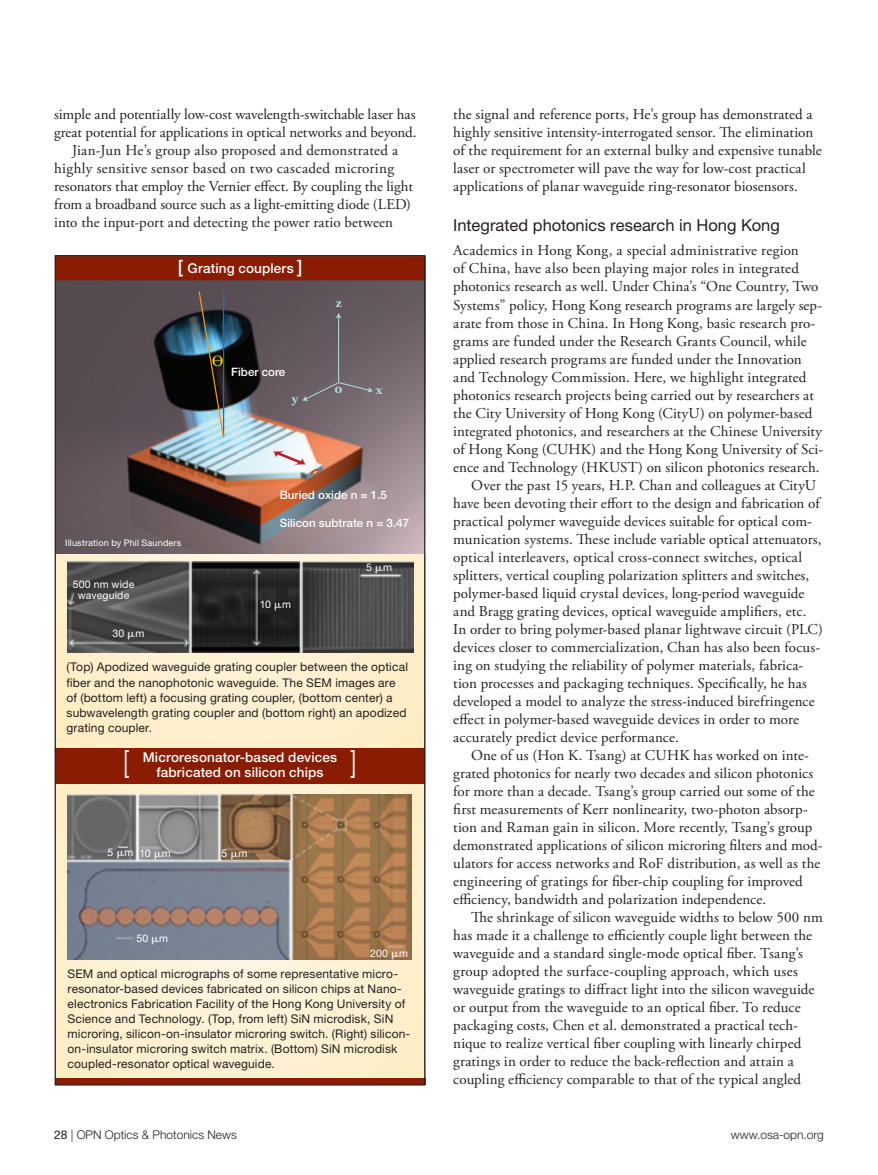
<style>
.page{position:relative;width:878px;height:1175px;background:#fff}
.page>*{position:absolute;margin:0;border:0;box-sizing:border-box;transform-origin:0 0}
.t1{font:30px "Helvetica Neue LT Std";color:#fff;scale:.7 1}
.t2{font:16.5px "Helvetica Neue LT Std";color:#231f20}
.t3{font:15.45px "Times New Roman";color:#fff101}
.t4{font:15px/18px "Adobe Garamond Pro";letter-spacing:.01em;color:#231f20}
.t5{font:15px "Adobe Garamond Pro";letter-spacing:-.01em;color:#231f20}
.t6{font:500 13.5px/15px "Helvetica Neue LT Std";letter-spacing:.01em;color:#fff;text-align:center}
.t7{font:12px/15px "Helvetica Neue LT Std";letter-spacing:.015em;color:#231f20}
.t8{font:300 12px "Helvetica Neue LT Std";color:#231f20}
.t9{font:500 11.55px "Helvetica Neue LT Std";color:#fff}
.t10{font:700 11.55px "Georgia";color:#aedee4}
.t11{font:10.5px/10.5px "Helvetica Neue LT Std";letter-spacing:.015em;color:#fff;text-align:center}
.t12{font:9px "Helvetica Neue LT Std";letter-spacing:.02em;color:#fff}
.s1{font-size:18px}
.s2{font-weight:400}
</style>
<div class="page">
<svg style="left:57px;top:784px;width:366px;height:294px;background:#fcefd0"></svg>
<svg style="left:55px;top:256px;width:370px;height:494px;background:#f4e6c6"></svg>
<img style="left:57px;top:280px;width:366px;height:273px">
<img style="left:198px;top:290px;width:27px;height:149px">
<hr style="left:338px;top:316px;width:1px;height:66px;background:#aedee4">
<svg style="left:335px;top:313px;width:7px;height:5px"></svg>
<svg style="left:302px;top:382px;width:71px;height:19px"></svg>
<svg style="left:273px;top:450px;width:46px;height:24px"></svg>
<img style="left:68px;top:794px;width:343px;height:165px">
<div style="left:56px;top:256px;width:368px;height:24px;background:#891c02"></div>
<div style="left:55px;top:1078px;width:371px;height:6px;background:#891c02"></div>
<img style="left:68px;top:561px;width:345px;height:91px">
<div style="left:55px;top:748px;width:370px;height:36px;background:#891c02"></div>
<svg style="left:128px;top:631px;width:7px;height:8px"></svg>
<svg style="left:275px;top:603px;width:6px;height:7px"></svg>
<svg style="left:155px;top:851px;width:6px;height:8px"></svg>
<svg style="left:152px;top:937px;width:7px;height:7px"></svg>
<svg style="left:117px;top:846px;width:11px;height:12px"></svg>
<svg style="left:231px;top:851px;width:7px;height:8px"></svg>
<svg style="left:392px;top:951px;width:6px;height:8px"></svg>
<svg style="left:376px;top:566px;width:6px;height:7px"></svg>
<p class="t4" style="left:54px;top:106px;width:363px">simple and potentially low-cost wavelength-switchable laser has</p>
<p class="t5" style="left:54px;top:123px;width:364px">great potential for applications in optical networks and beyond.</p>
<p class="t4" style="left:72px;top:142px;width:327px">Jian-Jun He’s group also proposed and demonstrated a</p>
<p class="t4" style="left:54px;top:160px;width:341px">highly sensitive sensor based on two cascaded microring</p>
<p class="t5" style="left:54px;top:177px;width:360px">resonators that employ the Vernier effect. By coupling the light</p>
<p class="t4" style="left:54px;top:196px;width:358px">from a broadband source such as a light-emitting diode (LED)</p>
<p class="t4" style="left:54px;top:214px;width:340px">into the input-port and detecting the power ratio between</p>
<p class="t6" style="left:178px;top:260px;width:126px"><span class="s1">[</span> Grating couplers <span class="s1">]</span></p>
<p class="t3" style="left:212px;top:350px;width:13px">Ө</p>
<p class="t9" style="left:231px;top:365px;width:56px">Fiber core</p>
<p class="t10" style="left:292px;top:392px;width:8px">y</p>
<p class="t10" style="left:336px;top:295px;width:8px">z</p>
<p class="t10" style="left:334px;top:382px;width:10px">0</p>
<p class="t10" style="left:376px;top:383px;width:8px">x</p>
<p class="t12" style="left:65px;top:537px;width:118px">Illustration by Phil Saunders</p>
<p class="t11" style="left:73px;top:579px;width:63px">500 nm wide waveguide</p>
<p class="t11" style="left:112px;top:627px;width:33px">30 m</p>
<p class="t9" style="left:280px;top:488px;width:109px">Buried oxide n = 1.5</p>
<p class="t9" style="left:280px;top:516px;width:131px">Silicon subtrate n = 3.47</p>
<p class="t11" style="left:260px;top:599px;width:33px">10 m</p>
<p class="t11" style="left:366px;top:562px;width:27px">5 m</p>
<p class="t7" style="left:66px;top:659px;width:343px">(Top) Apodized waveguide grating coupler between the optical fiber and the nanophotonic waveguide. The SEM images are of (bottom left) a focusing grating coupler, (bottom center) a subwavelength grating coupler and (bottom right) an apodized grating coupler.</p>
<h1 class="t1" style="left:123px;top:743px;width:9px">[</h1>
<h1 class="t1" style="left:351px;top:743px;width:9px">]</h1>
<p class="t6" style="left:143px;top:749px;width:196px">Microresonator-based devices fabricated on silicon chips</p>
<p class="t11" style="left:108px;top:846px;width:27px">5 m</p>
<p class="t11" style="left:221px;top:847px;width:27px">5 m</p>
<p class="t11" style="left:139px;top:847px;width:33px">10 m</p>
<p class="t11" style="left:136px;top:933px;width:33px">50 m</p>
<p class="t11" style="left:370px;top:947px;width:39px">200 m</p>
<p class="t7" style="left:68px;top:965px;width:344px">SEM and optical micrographs of some representative micro&shy;resonator-based devices fabricated on silicon chips at Nano&shy;electronics Fabrication Facility of the Hong Kong University of Science and Technology. (Top, from left) SiN microdisk, SiN microring, silicon-on-insulator microring switch. (Right) silicon&shy;on-insulator microring switch matrix. (Bottom) SiN microdisk coupled-resonator optical waveguide.</p>
<p class="t4" style="left:453px;top:106px;width:370px">the signal and reference ports, He’s group has demonstrated a highly sensitive intensity-interrogated sensor. The elimination of the requirement for an external bulky and expensive tunable laser or spectrometer will pave the way for low-cost practical applications of planar waveguide ring-resonator biosensors.</p>
<p class="t2" style="left:453px;top:216px;width:328px">Integrated photonics research in Hong Kong</p>
<p class="t4" style="left:453px;top:242px;width:347px">Academics in Hong Kong, a special administrative region</p>
<p class="t4" style="left:453px;top:260px;width:347px">of China, have also been playing major roles in integrated</p>
<p class="t4" style="left:453px;top:278px;width:367px">photonics research as well. Under China’s “One Country, Two</p>
<p class="t4" style="left:453px;top:296px;width:370px">Systems” policy, Hong Kong research programs are largely sep-</p>
<p class="t4" style="left:453px;top:314px;width:363px">arate from those in China. In Hong Kong, basic research pro-</p>
<p class="t4" style="left:453px;top:332px;width:355px">grams are funded under the Research Grants Council, while</p>
<p class="t4" style="left:453px;top:350px;width:350px">applied research programs are funded under the Innovation</p>
<p class="t4" style="left:453px;top:368px;width:354px">and Technology Commission. Here, we highlight integrated</p>
<p class="t4" style="left:453px;top:386px;width:362px">photonics research projects being carried out by researchers at</p>
<p class="t4" style="left:453px;top:404px;width:360px">the City University of Hong Kong (CityU) on polymer-based</p>
<p class="t4" style="left:453px;top:422px;width:370px">integrated photonics, and researchers at the Chinese University</p>
<p class="t4" style="left:453px;top:440px;width:371px">of Hong Kong (CUHK) and the Hong Kong University of Sci-</p>
<p class="t4" style="left:453px;top:458px;width:368px">ence and Technology (HKUST) on silicon photonics research.</p>
<p class="t4" style="left:471px;top:476px;width:346px">Over the past 15 years, H.P. Chan and colleagues at CityU</p>
<p class="t4" style="left:453px;top:494px;width:368px">have been devoting their effort to the design and fabrication of</p>
<p class="t4" style="left:453px;top:512px;width:360px">practical polymer waveguide devices suitable for optical com-</p>
<p class="t4" style="left:453px;top:530px;width:370px">munication systems. These include variable optical attenuators,</p>
<p class="t4" style="left:453px;top:548px;width:350px">optical interleavers, optical cross-connect switches, optical</p>
<p class="t4" style="left:453px;top:566px;width:357px">splitters, vertical coupling polarization splitters and switches,</p>
<p class="t4" style="left:453px;top:584px;width:353px">polymer-based liquid crystal devices, long-period waveguide</p>
<p class="t4" style="left:453px;top:602px;width:354px">and Bragg grating devices, optical waveguide amplifiers, etc.</p>
<p class="t4" style="left:453px;top:620px;width:371px">In order to bring polymer-based planar lightwave circuit (PLC)</p>
<p class="t4" style="left:453px;top:638px;width:368px">devices closer to commercialization, Chan has also been focus-</p>
<p class="t4" style="left:453px;top:656px;width:351px">ing on studying the reliability of polymer materials, fabrica-</p>
<p class="t4" style="left:453px;top:674px;width:355px">tion processes and packaging techniques. Specifically, he has</p>
<p class="t4" style="left:453px;top:692px;width:363px">developed a model to analyze the stress-induced birefringence</p>
<p class="t4" style="left:453px;top:710px;width:347px">effect in polymer-based waveguide devices in order to more</p>
<p class="t4" style="left:453px;top:728px;width:227px">accurately predict device performance.</p>
<p class="t4" style="left:471px;top:746px;width:339px">One of us (Hon K. Tsang) at CUHK has worked on inte-</p>
<p class="t4" style="left:453px;top:764px;width:361px">grated photonics for nearly two decades and silicon photonics</p>
<p class="t4" style="left:453px;top:782px;width:363px">for more than a decade. Tsang’s group carried out some of the</p>
<p class="t4" style="left:453px;top:800px;width:356px">first measurements of Kerr nonlinearity, two-photon absorp-</p>
<p class="t4" style="left:453px;top:818px;width:360px">tion and Raman gain in silicon. More recently, Tsang’s group</p>
<p class="t4" style="left:453px;top:836px;width:371px">demonstrated applications of silicon microring filters and mod-</p>
<p class="t4" style="left:453px;top:854px;width:368px">ulators for access networks and RoF distribution, as well as the</p>
<p class="t4" style="left:453px;top:872px;width:351px">engineering of gratings for fiber-chip coupling for improved</p>
<p class="t4" style="left:453px;top:890px;width:314px">efficiency, bandwidth and polarization independence.</p>
<p class="t4" style="left:471px;top:908px;width:353px">The shrinkage of silicon waveguide widths to below 500 nm</p>
<p class="t4" style="left:453px;top:926px;width:360px">has made it a challenge to efficiently couple light between the</p>
<p class="t4" style="left:453px;top:944px;width:351px">waveguide and a standard single-mode optical fiber. Tsang’s</p>
<p class="t4" style="left:453px;top:962px;width:346px">group adopted the surface-coupling approach, which uses</p>
<p class="t4" style="left:453px;top:980px;width:362px">waveguide gratings to diffract light into the silicon waveguide</p>
<p class="t4" style="left:453px;top:998px;width:349px">or output from the waveguide to an optical fiber. To reduce</p>
<p class="t4" style="left:453px;top:1016px;width:346px">packaging costs, Chen et al. demonstrated a practical tech-</p>
<p class="t4" style="left:453px;top:1034px;width:349px">nique to realize vertical fiber coupling with linearly chirped</p>
<p class="t4" style="left:453px;top:1052px;width:342px">gratings in order to reduce the back-reflection and attain a</p>
<p class="t4" style="left:453px;top:1070px;width:349px">coupling efficiency comparable to that of the typical angled</p>
<p class="t8" style="left:54px;top:1126px;width:184px"><span class="s2">28</span> | OPN Optics &amp; Photonics News</p>
<p class="t8" style="left:731px;top:1126px;width:94px">www.osa-opn.org</p>
</div>
